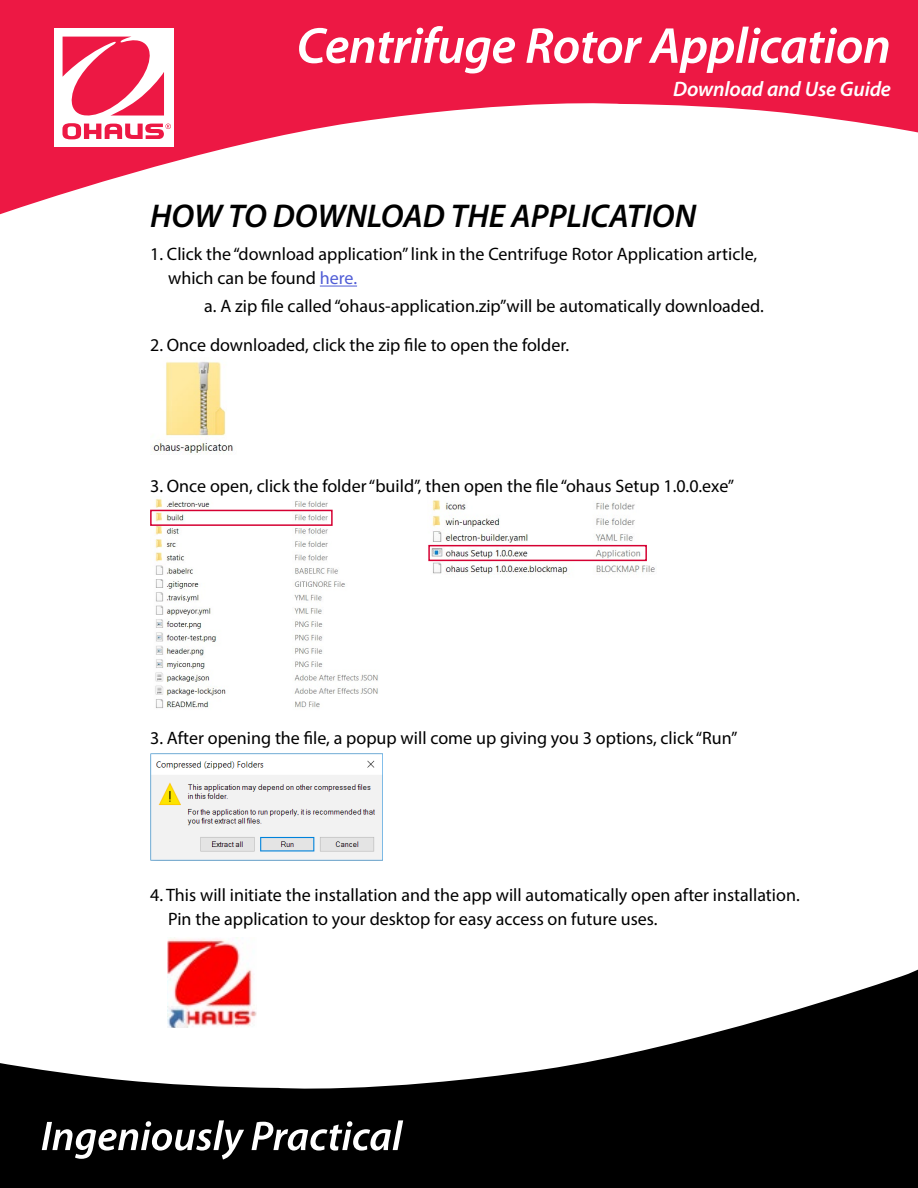
<style>
.page{position:relative;width:918px;height:1188px;background:#fff}
.page>*{position:absolute;margin:0;border:0;box-sizing:border-box;transform-origin:0 0}
.t1{font:italic 600 51px "Myriad Pro";letter-spacing:-.01em;color:#fff}
.t2{font:italic 600 33px "Myriad Pro";color:#000}
.t3{font:italic 600 21px "Myriad Pro";letter-spacing:-.01em;color:#fff}
.t4{font:18px/24px "Myriad Pro";color:#000}
.s1{color:#4f5cd6}
</style>
<div class="page">
<svg style="left:0;top:0;width:918px;height:215px;fill:#ed1844"></svg>
<div style="left:54px;top:28px;width:120px;height:119px;background:#fff"></div>
<svg style="left:62px;top:37px;width:109px;height:102px"></svg>
<svg style="left:0;top:969px;width:918px;height:219px;fill:#000"></svg>
<svg style="left:42px;top:1120px;width:202px;height:39px"></svg>
<svg style="left:252px;top:1120px;width:151px;height:31px"></svg>
<hr style="left:320px;top:286px;width:37px;height:1px;background:#4f5cd6">
<img style="left:152px;top:361px;width:82px;height:94px">
<img style="left:150px;top:497px;width:228px;height:211px">
<img style="left:150px;top:754px;width:232px;height:106px">
<img style="left:167px;top:937px;width:90px;height:91px">
<img style="left:428px;top:500px;width:227px;height:75px">
<div style="left:150px;top:510px;width:183px;height:16px;border:2px solid #d50032"></div>
<div style="left:428px;top:545px;width:219px;height:16px;border:2px solid #d50032"></div>
<h1 class="t1" style="left:297px;top:13px;width:596px">Centrifuge Rotor Application</h1>
<p class="t3" style="left:673px;top:75px;width:219px">Download and Use Guide</p>
<h2 class="t2" style="left:150px;top:195px;width:548px">HOW TO DOWNLOAD THE APPLICATION</h2>
<p class="t4" style="left:168px;top:242px;width:591px;text-indent:-18px">1. Click the “download application” link in the Centrifuge Rotor Application article, which can be found <span class="s1">here.</span></p>
<p class="t4" style="left:204px;top:294px;width:561px">a. A zip file called “ohaus-application.zip”will be automatically downloaded.</p>
<p class="t4" style="left:150px;top:333px;width:420px">2. Once downloaded, click the zip file to open the folder.</p>
<p class="t4" style="left:150px;top:474px;width:586px">3. Once open, click the folder “build”, then open the file “ohaus Setup 1.0.0.exe”</p>
<p class="t4" style="left:150px;top:726px;width:589px">3. After opening the file, a popup will come up giving you 3 options, click “Run”</p>
<p class="t4" style="left:168px;top:883px;width:633px;text-indent:-18px">4. This will initiate the installation and the app will automatically open after installation.<br>Pin the application to your desktop for easy access on future uses.</p>
</div>
